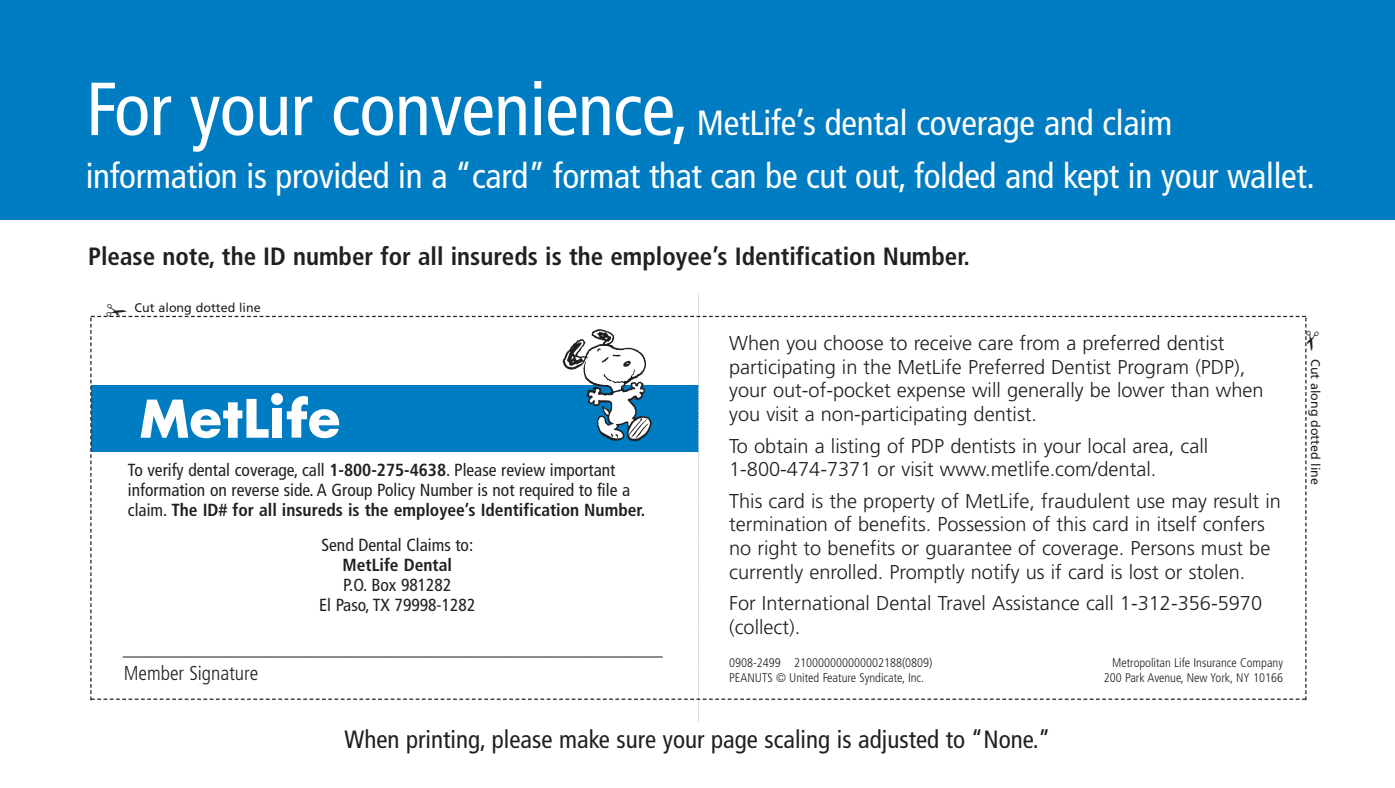
<style>
.page{position:relative;width:1395px;height:788px;background:#fff}
.page>*{position:absolute;margin:0;border:0;box-sizing:border-box;transform-origin:0 0}
.t1{font:condensed 35px/52.5px "Frutiger";letter-spacing:-.01em;color:#fff}
.t2{font:700 condensed 25px "Frutiger";color:#231f20}
.t3{font:condensed 25px "Frutiger";color:#231f20}
.t4{font:300 20px/23.8px "Frutiger";color:#231f20}
.t5{font:300 condensed 20px/25px "Frutiger";color:#231f20}
.t6{font:condensed 17.5px/20px "Frutiger";color:#231f20}
.t7{font:700 condensed 17.5px "Frutiger";color:#231f20}
.t8{font:300 condensed 12.5px "Frutiger";color:#231f20}
.t9{font:12.5px "Frutiger";color:#231f20}
.s1{font-size:75px}
.s2{font-weight:700}
</style>
<div class="page">
<svg style="left:90px;top:294px;width:1217px;height:427px"></svg>
<div style="left:0;top:0;width:1395px;height:220px;background:#007cc2"></div>
<h1 class="t1" style="left:86px;top:99px;width:1231px"><span class="s1">For your convenience,</span> MetLife’s dental coverage and claim information is provided in a “card” format that can be cut out, folded and kept in your wallet.</h1>
<p class="t2" style="left:88px;top:246px;width:884px">Please note, the ID number for all insureds is the employee’s Identification Number.</p>
<p class="t9" style="left:106px;top:303px;width:156px">✁ Cut along dotted line</p>
<p class="t6" style="left:128px;top:461px;width:519px">To verify dental coverage, call <span class="s2">1-800-275-4638</span>. Please review important information on reverse side. A Group Policy Number is not required to file a claim. <span class="s2">The ID# for all insureds is the employee’s Identification Number.</span></p>
<p class="t6" style="left:321px;top:536px;width:153px">Send Dental Claims to:</p>
<p class="t7" style="left:343px;top:558px;width:111px">MetLife Dental</p>
<p class="t6" style="left:319px;top:576px;width:158px;text-align:center">P.O. Box 981282<br>El Paso, TX 79998-1282</p>
<p class="t5" style="left:123px;top:637px;width:541px">______________________________________________________<br>Member Signature</p>
<p class="t4" style="left:729px;top:332px;width:536px">When you choose to receive care from a preferred dentist participating in the MetLife Preferred Dentist Program (PDP), your out-of-pocket expense will generally be lower than when you visit a non-participating dentist.</p>
<p class="t4" style="left:729px;top:435px;width:481px">To obtain a listing of PDP dentists in your local area, call<br>1-800-474-7371 or visit www.metlife.com/dental.</p>
<p class="t4" style="left:729px;top:490px;width:553px">This card is the property of MetLife, fraudulent use may result in termination of benefits. Possession of this card in itself confers no right to benefits or guarantee of coverage. Persons must be currently enrolled. Promptly notify us if card is lost or stolen.</p>
<p class="t4" style="left:729px;top:593px;width:535px">For International Dental Travel Assistance call 1-312-356-5970 (collect).</p>
<p class="t8" style="left:729px;top:658px;width:205px">0908-2499 210000000000002188(0809)</p>
<p class="t8" style="left:1112px;top:658px;width:172px">Metropolitan Life Insurance Company</p>
<p class="t8" style="left:729px;top:673px;width:197px">PEANUTS © United Feature Syndicate, Inc.</p>
<p class="t8" style="left:1104px;top:673px;width:181px">200 Park Avenue, New York, NY 10166</p>
<p class="t3" style="left:344px;top:729px;width:708px">When printing, please make sure your page scaling is adjusted to “None.”</p>
<p class="t9" style="left:1320px;top:330px;width:156px;rotate:90deg">✁ Cut along dotted line</p>
</div>
